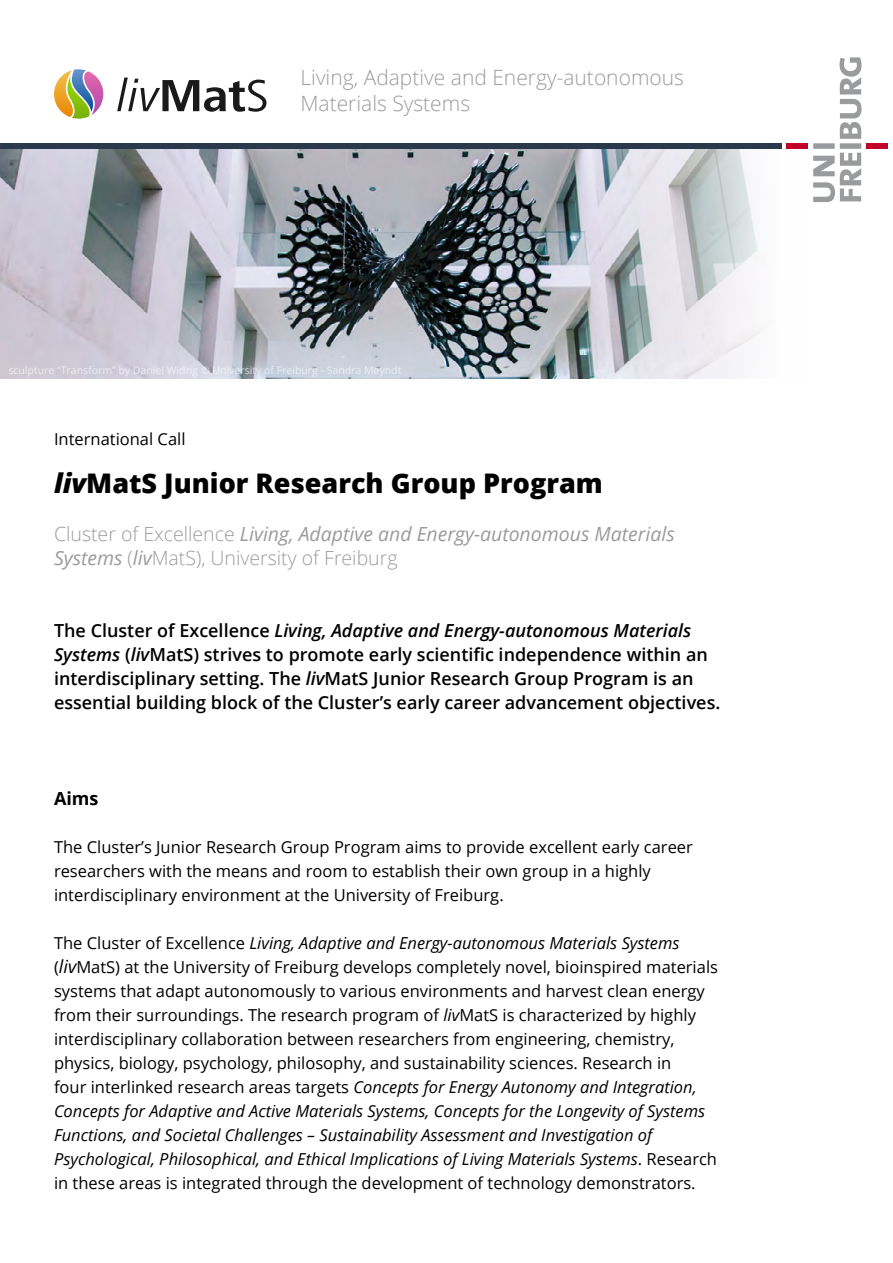
<style>
.page{position:relative;width:893px;height:1263px;background:#fff}
.page>*{position:absolute;margin:0;border:0;box-sizing:border-box;transform-origin:0 0}
.t1{font:800 27px "Open Sans";color:#000}
.t2{font:300 21px/25.2px "Open Sans";color:#9a9b9c}
.t3{font:italic 19.5px/24px "Open Sans";color:#9a9b9c}
.t4{font:600 18px/24px "Open Sans";color:#000}
.t5{font:700 18px "Open Sans";color:#000}
.t6{font:16.5px/24px "Open Sans";color:#000}
.t7{font:10.5px "Open Sans";color:#fbfeff}
.s1{font-style:italic}
.s2{font-weight:300;font-style:normal}
.s3{font-style:italic;font-size:18px}
</style>
<div class="page">
<img style="left:0;top:149px;width:760px;height:229px">
<svg style="left:117px;top:78px;width:149px;height:34px"></svg>
<svg style="left:54px;top:69px;width:49px;height:50px"></svg>
<div style="left:0;top:143px;width:781px;height:6px;background:#29384b"></div>
<svg style="left:813px;top:57px;width:48px;height:145px"></svg>
<div style="left:866px;top:143px;width:22px;height:6px;background:#c1002a"></div>
<div style="left:787px;top:143px;width:21px;height:6px;background:#c1002a"></div>
<p class="t2" style="left:300px;top:65px;width:385px">Living, Adaptive and Energy-autonomous<br>Materials Systems</p>
<p class="t7" style="left:9px;top:363px;width:394px">sculpture “Transform” by Daniel Widrig © University of Freiburg - Sandra Meyndt</p>
<p class="t6" style="left:54px;top:426px;width:133px">International Call</p>
<h1 class="t1" style="left:54px;top:462px;width:550px"><span class="s1">liv</span>MatS Junior Research Group Program</h1>
<p class="t3" style="left:54px;top:521px;width:622px"><span class="s2">Cluster of Excellence</span> Living, Adaptive and Energy-autonomous Materials<br>Systems <span class="s2">(</span>liv<span class="s2">MatS), University of Freiburg</span></p>
<p class="t4" style="left:54px;top:618px;width:668px">The Cluster of Excellence <span class="s1">Living, Adaptive and Energy-autonomous Materials Systems</span> (<span class="s1">liv</span>MatS) strives to promote early scientific independence within an interdisciplinary setting. The <span class="s1">liv</span>MatS Junior Research Group Program is an essential building block of the Cluster’s early career advancement objectives.</p>
<p class="t5" style="left:54px;top:786px;width:46px">Aims</p>
<p class="t6" style="left:54px;top:834px;width:640px">The Cluster’s Junior Research Group Program aims to provide excellent early career researchers with the means and room to establish their own group in a highly interdisciplinary environment at the University of Freiburg.</p>
<p class="t6" style="left:54px;top:930px;width:665px">The Cluster of Excellence <span class="s1">Living, Adaptive and Energy-autonomous Materials Systems </span>(<span class="s3">liv</span>MatS) at the University of Freiburg develops completely novel, bioinspired materials systems that adapt autonomously to various environments and harvest clean energy from their surroundings. The research program of <span class="s1">liv</span>MatS is characterized by highly interdisciplinary collaboration between researchers from engineering, chemistry, physics, biology, psychology, philosophy, and sustainability sciences. Research in<br>four interlinked research areas targets <span class="s1">Concepts for Energy Autonomy and Integration, Concepts for Adaptive and Active Materials Systems, Concepts for the Longevity of Systems Functions, and Societal Challenges – Sustainability Assessment and Investigation of Psychological, Philosophical, and Ethical Implications of Living Materials Systems</span>. Research in these areas is integrated through the development of technology demonstrators.</p>
</div>
